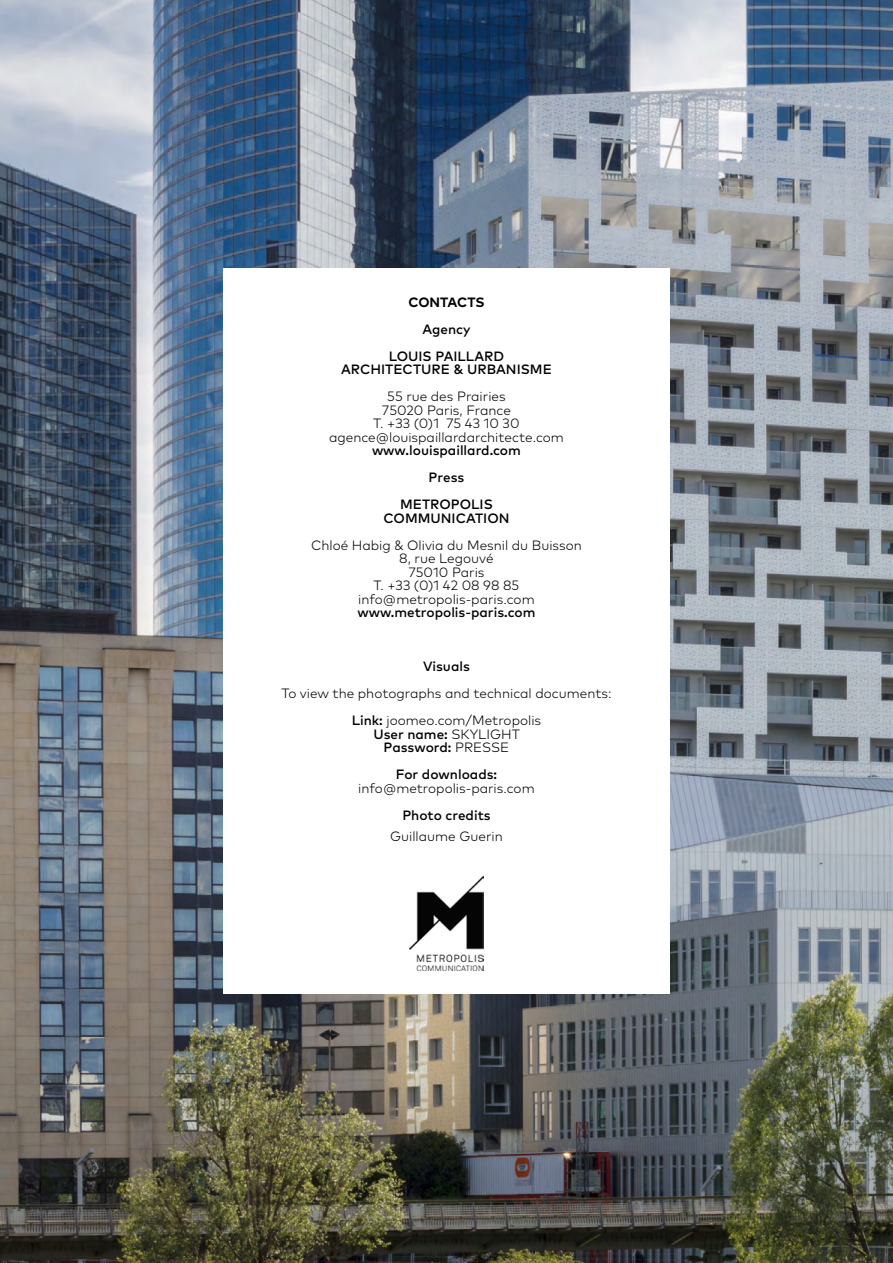
<style>
.page{position:relative;width:893px;height:1263px;background:#fff}
.page>*{position:absolute;margin:0;border:0;box-sizing:border-box;transform-origin:0 0}
.t1{font:300 13.5px/13.5px "Mark Pro";color:#000;text-align:center}
.t2{font:500 13.5px/27px "Mark Pro";color:#000;text-align:center}
.t3{font:700 13.5px "Mark Pro";letter-spacing:-.005em;color:#000}
.s1{font-weight:500}
.s2{font-weight:300}
</style>
<div class="page">
<img style="left:0;top:0;width:893px;height:1263px">
<div style="left:223px;top:269px;width:447px;height:725px;background:#fff"></div>
<img style="left:410px;top:876px;width:73px;height:95px">
<p class="t3" style="left:408px;top:292px;width:78px">CONTACTS</p>
<p class="t2" style="left:389px;top:314px;width:117px">Agency<br>LOUIS PAILLARD</p>
<p class="t2" style="left:341px;top:355px;width:212px">ARCHITECTURE &amp; URBANISME</p>
<p class="t1" style="left:329px;top:389px;width:236px">55 rue des Prairies<br>75020 Paris, France<br>T. +33 (0)1 75 43 10 30 agence@louispaillardarchitecte.com</p>
<p class="t2" style="left:372px;top:436px;width:150px">www.louispaillard.com<br>Press<br>METROPOLIS</p>
<p class="t2" style="left:383px;top:503px;width:128px">COMMUNICATION</p>
<p class="t1" style="left:311px;top:537px;width:272px">Chloé Habig &amp; Olivia du Mesnil du Buisson<br>8, rue Legouvé<br>75010 Paris<br>T. +33 (0)1 42 08 98 85 info@metropolis-paris.com</p>
<p class="t2" style="left:357px;top:598px;width:180px">www.metropolis-paris.com</p>
<p class="t2" style="left:423px;top:652px;width:48px">Visuals</p>
<p class="t1" style="left:281px;top:679px;width:332px;line-height:27px">To view the photographs and technical documents:<br><span class="s1">Link:</span> joomeo.com/Metropolis</p>
<p class="t2" style="left:373px;top:726px;width:148px;line-height:13.5px">User name: <span class="s2">SKYLIGHT<br></span>Password: <span class="s2">PRESSE</span></p>
<p class="t2" style="left:396px;top:760px;width:103px">For downloads:</p>
<p class="t1" style="left:358px;top:780px;width:178px">info@metropolis-paris.com</p>
<p class="t2" style="left:402px;top:800px;width:90px">Photo credits</p>
<p class="t1" style="left:390px;top:829px;width:114px">Guillaume Guerin</p>
</div>
